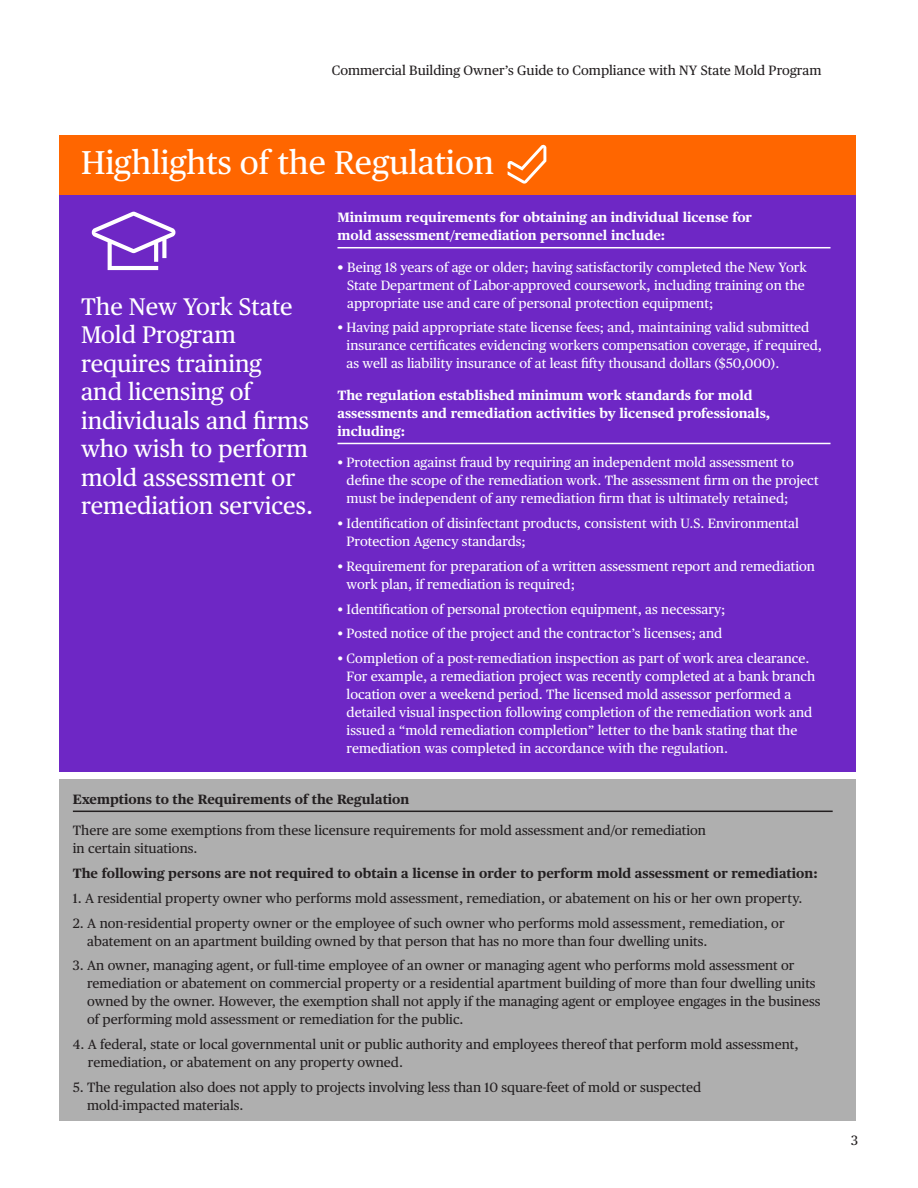
<style>
.page{position:relative;width:918px;height:1188px;background:#fff}
.page>*{position:absolute;margin:0;border:0;box-sizing:border-box;transform-origin:0 0}
.Subheads{font:33px "Publico Text";color:#fff}
.body{font:24px/28.5px "Publico Text";color:#fff}
.body-2{font:13.5px/18px "Publico Text";color:#fff}
.body-3{font:13.5px/18px "Publico Text";color:#231f20}
.body-4{font:700 13.5px/18px "Publico Text";color:#fff}
.body-5{font:700 13.5px "Publico Text";color:#231f20}
.Main_Head{font:13.5px "Publico Text";color:#231f20}
.Subheads-2{font:700 13.5px "Publico Text";color:#231f20}
.s1{font-weight:700}
</style>
<div class="page">
<div style="left:59px;top:135px;width:797px;height:636px;background:#6e27c5"></div>
<div style="left:59px;top:779px;width:797px;height:342px;background:#afafaf"></div>
<div style="left:59px;top:135px;width:797px;height:59px;background:#f60"></div>
<hr style="left:73px;top:811px;width:760px;height:1px;background:#231f20">
<hr style="left:338px;top:247px;width:493px;height:1px;background:#fff">
<hr style="left:338px;top:443px;width:493px;height:1px;background:#fff">
<svg style="left:92px;top:212px;width:83px;height:58px"></svg>
<svg style="left:508px;top:145px;width:38px;height:39px"></svg>
<p class="Main_Head" style="left:332px;top:60px;width:491px">Commercial Building Owner’s Guide to Compliance with NY State Mold Program</p>
<p class="Subheads" style="left:81px;top:138px;width:415px">Highlights of the Regulation</p>
<p class="body" style="left:81px;top:291px;width:234px">The New York State<br>Mold Program requires training<br>and licensing of individuals and firms who wish to perform mold assessment or remediation services.</p>
<p class="body-4" style="left:338px;top:208px;width:416px">Minimum requirements for obtaining an individual license for mold assessment/remediation personnel include:</p>
<p class="body-2" style="left:347px;top:257px;width:461px;text-indent:-10px"><span class="s1">•</span> Being 18 years of age or older; having satisfactorily completed the New York<br>State Department of Labor-approved coursework, including training on the appropriate use and care of personal protection equipment;</p>
<p class="body-2" style="left:347px;top:318px;width:477px;text-indent:-9px">• Having paid appropriate state license fees; and, maintaining valid submitted insurance certificates evidencing workers compensation coverage, if required, as well as liability insurance of at least fifty thousand dollars ($50,000).</p>
<p class="body-4" style="left:338px;top:385px;width:434px">The regulation established minimum work standards for mold assessments and remediation activities by licensed professionals, including:</p>
<p class="body-2" style="left:347px;top:453px;width:474px;text-indent:-9px">• Protection against fraud by requiring an independent mold assessment to define the scope of the remediation work. The assessment firm on the project must be independent of any remediation firm that is ultimately retained;</p>
<p class="body-2" style="left:347px;top:514px;width:454px;text-indent:-9px">• Identification of disinfectant products, consistent with U.S. Environmental<br>Protection Agency standards;</p>
<p class="body-2" style="left:347px;top:556px;width:470px;text-indent:-9px">• Requirement for preparation of a written assessment report and remediation work plan, if remediation is required;</p>
<p class="body-2" style="left:338px;top:599px;width:389px">• Identification of personal protection equipment, as necessary;</p>
<p class="body-2" style="left:338px;top:624px;width:386px">• Posted notice of the project and the contractor’s licenses; and</p>
<p class="body-2" style="left:347px;top:649px;width:470px;text-indent:-9px">• Completion of a post-remediation inspection as part of work area clearance.<br>For example, a remediation project was recently completed at a bank branch location over a weekend period. The licensed mold assessor performed a detailed visual inspection following completion of the remediation work and issued a “mold remediation completion” letter to the bank stating that the remediation was completed in accordance with the regulation.</p>
<p class="Subheads-2" style="left:73px;top:789px;width:338px">Exemptions to the Requirements of the Regulation</p>
<p class="body-3" style="left:73px;top:821px;width:635px">There are some exemptions from these licensure requirements for mold assessment and/or remediation in certain situations.</p>
<p class="body-5" style="left:73px;top:863px;width:746px">The following persons are not required to obtain a license in order to perform mold assessment or remediation:</p>
<p class="body-3" style="left:73px;top:888px;width:731px">1. A residential property owner who performs mold assessment, remediation, or abatement on his or her own property.</p>
<p class="body-3" style="left:87px;top:913px;width:699px;text-indent:-14px">2. A non-residential property owner or the employee of such owner who performs mold assessment, remediation, or abatement on an apartment building owned by that person that has no more than four dwelling units.</p>
<p class="body-3" style="left:87px;top:956px;width:735px;text-indent:-14px">3. An owner, managing agent, or full-time employee of an owner or managing agent who performs mold assessment or remediation or abatement on commercial property or a residential apartment building of more than four dwelling units owned by the owner. However, the exemption shall not apply if the managing agent or employee engages in the business of performing mold assessment or remediation for the public.</p>
<p class="body-3" style="left:88px;top:1035px;width:712px;text-indent:-15px">4. A federal, state or local governmental unit or public authority and employees thereof that perform mold assessment, remediation, or abatement on any property owned.</p>
<p class="body-3" style="left:87px;top:1077px;width:615px;text-indent:-14px">5. The regulation also does not apply to projects involving less than 10 square-feet of mold or suspected mold-impacted materials.</p>
<p class="body-3" style="left:851px;top:1130px;width:9px">3</p>
</div>
